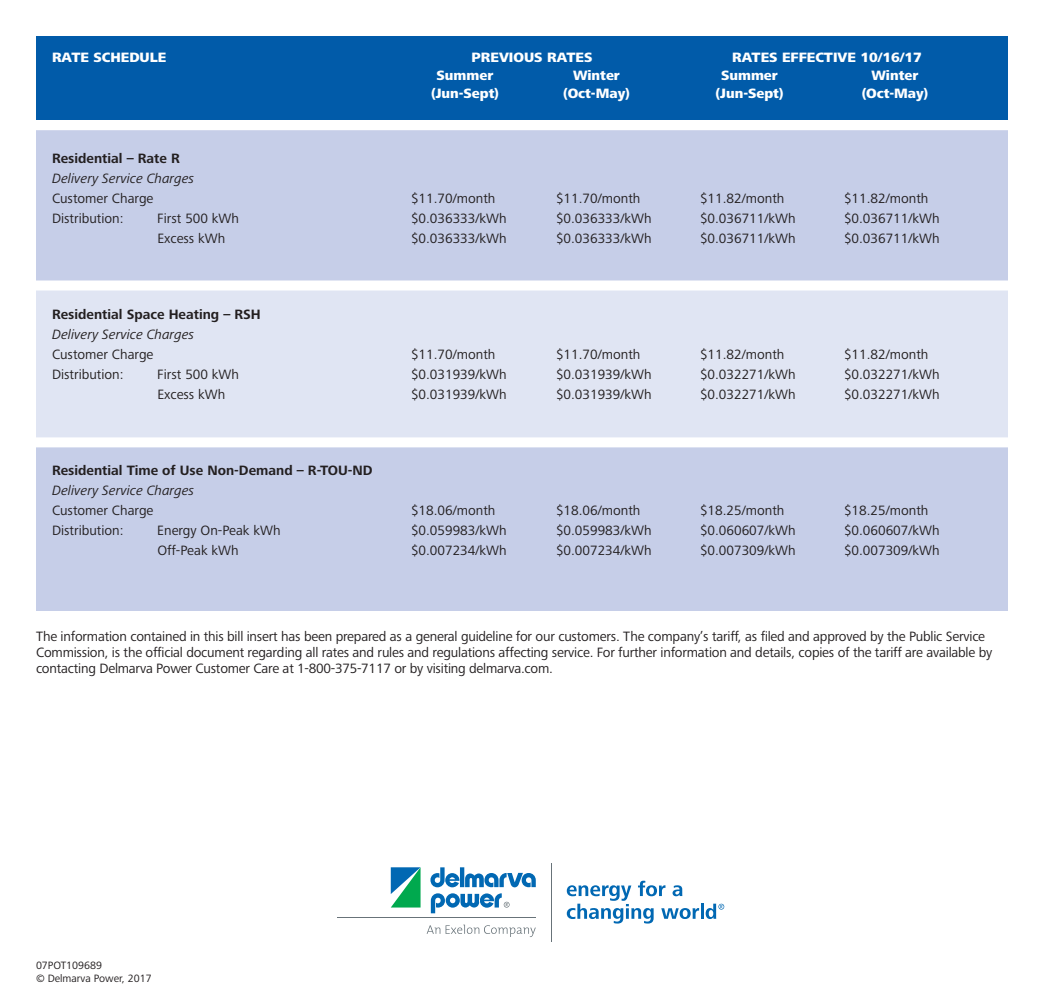
<style>
.page{position:relative;width:1044px;height:1008px;background:#fff}
.page>*{position:absolute;margin:0;border:0;box-sizing:border-box;transform-origin:0 0}
.t1{font:14px/16px "Frutiger Next Pro";color:#231f20}
.t2{font:700 14px/20px "Frutiger Next Pro";color:#231f20}
.t3{font:800 14px "Frutiger Next Pro";color:#fff}
.t4{font:italic 14px/20px "Frutiger Next Pro";color:#231f20}
.t5{font:11px/13.2px "Frutiger Next Pro";color:#231f20}
.s1{font-weight:700;font-style:normal}
.s2{font-style:normal}
.s3{font-weight:400;font-style:italic}
.s4{font-weight:400}
</style>
<div class="page">
<div style="left:36px;top:440px;width:972px;height:170px;background:#c6cee8"></div>
<div style="left:36px;top:290px;width:972px;height:148px;background:#e0e5f3"></div>
<div style="left:36px;top:130px;width:972px;height:155px;background:#c6cee8"></div>
<div style="left:36px;top:36px;width:972px;height:84px;background:#015ba9"></div>
<div style="left:36px;top:280px;width:972px;height:10px;background:#fff"></div>
<div style="left:36px;top:437px;width:972px;height:10px;background:#fff"></div>
<hr style="left:551px;top:863px;width:1px;height:78px;background:#687379">
<svg style="left:567px;top:881px;width:132px;height:43px"></svg>
<hr style="left:701px;top:904px;width:3px;height:15px;background:#0168b3">
<svg style="left:427px;top:925px;width:109px;height:12px"></svg>
<hr style="left:337px;top:917px;width:199px;height:1px;background:#687379">
<svg style="left:430px;top:867px;width:106px;height:46px"></svg>
<svg style="left:391px;top:867px;width:30px;height:41px"></svg>
<svg style="left:706px;top:904px;width:18px;height:15px"></svg>
<p class="t3" style="left:52px;top:53px;width:116px">RATE SCHEDULE</p>
<p class="t3" style="left:472px;top:53px;width:122px">PREVIOUS RATES</p>
<p class="t3" style="left:732px;top:53px;width:191px">RATES EFFECTIVE 10/16/17</p>
<p class="t3" style="left:437px;top:71px;width:58px">Summer</p>
<p class="t3" style="left:573px;top:71px;width:48px">Winter</p>
<p class="t3" style="left:721px;top:71px;width:58px">Summer</p>
<p class="t3" style="left:872px;top:71px;width:48px">Winter</p>
<p class="t3" style="left:431px;top:89px;width:69px">(Jun-Sept)</p>
<p class="t3" style="left:563px;top:89px;width:68px">(Oct-May)</p>
<p class="t3" style="left:716px;top:89px;width:69px">(Jun-Sept)</p>
<p class="t3" style="left:862px;top:89px;width:68px">(Oct-May)</p>
<p class="t4" style="left:52px;top:150px;width:144px"><span class="s1">Residential – Rate R<br></span>Delivery Service Charges<br><span class="s2">Customer Charge</span></p>
<p class="t1" style="left:411px;top:192px;width:86px">$11.70/month</p>
<p class="t1" style="left:556px;top:192px;width:86px">$11.70/month</p>
<p class="t1" style="left:700px;top:192px;width:86px">$11.82/month</p>
<p class="t1" style="left:844px;top:192px;width:86px">$11.82/month</p>
<p class="t1" style="left:52px;top:212px;width:73px">Distribution:</p>
<p class="t1" style="left:157px;top:212px;width:83px">First 500 kWh</p>
<p class="t1" style="left:411px;top:212px;width:97px">$0.036333/kWh</p>
<p class="t1" style="left:556px;top:212px;width:97px">$0.036333/kWh</p>
<p class="t1" style="left:700px;top:212px;width:97px">$0.036711/kWh</p>
<p class="t1" style="left:844px;top:212px;width:97px">$0.036711/kWh</p>
<p class="t1" style="left:157px;top:232px;width:70px">Excess kWh</p>
<p class="t1" style="left:411px;top:232px;width:97px">$0.036333/kWh</p>
<p class="t1" style="left:556px;top:232px;width:97px">$0.036333/kWh</p>
<p class="t1" style="left:700px;top:232px;width:97px">$0.036711/kWh</p>
<p class="t1" style="left:844px;top:232px;width:97px">$0.036711/kWh</p>
<p class="t2" style="left:52px;top:306px;width:210px">Residential Space Heating – RSH<br><span class="s3">Delivery Service Charges<br></span><span class="s4">Customer Charge</span></p>
<p class="t1" style="left:411px;top:348px;width:86px">$11.70/month</p>
<p class="t1" style="left:556px;top:348px;width:86px">$11.70/month</p>
<p class="t1" style="left:700px;top:348px;width:86px">$11.82/month</p>
<p class="t1" style="left:844px;top:348px;width:86px">$11.82/month</p>
<p class="t1" style="left:52px;top:368px;width:73px">Distribution:</p>
<p class="t1" style="left:157px;top:368px;width:83px">First 500 kWh</p>
<p class="t1" style="left:411px;top:368px;width:97px">$0.031939/kWh</p>
<p class="t1" style="left:556px;top:368px;width:97px">$0.031939/kWh</p>
<p class="t1" style="left:700px;top:368px;width:97px">$0.032271/kWh</p>
<p class="t1" style="left:844px;top:368px;width:97px">$0.032271/kWh</p>
<p class="t1" style="left:157px;top:388px;width:70px">Excess kWh</p>
<p class="t1" style="left:411px;top:388px;width:97px">$0.031939/kWh</p>
<p class="t1" style="left:556px;top:388px;width:97px">$0.031939/kWh</p>
<p class="t1" style="left:700px;top:388px;width:97px">$0.032271/kWh</p>
<p class="t1" style="left:844px;top:388px;width:97px">$0.032271/kWh</p>
<p class="t2" style="left:52px;top:462px;width:322px">Residential Time of Use Non-Demand – R-TOU-ND<br><span class="s3">Delivery Service Charges<br></span><span class="s4">Customer Charge</span></p>
<p class="t1" style="left:411px;top:504px;width:86px">$18.06/month</p>
<p class="t1" style="left:556px;top:504px;width:86px">$18.06/month</p>
<p class="t1" style="left:700px;top:504px;width:86px">$18.25/month</p>
<p class="t1" style="left:844px;top:504px;width:86px">$18.25/month</p>
<p class="t1" style="left:52px;top:524px;width:73px">Distribution:</p>
<p class="t1" style="left:157px;top:524px;width:125px">Energy On-Peak kWh</p>
<p class="t1" style="left:411px;top:524px;width:97px">$0.059983/kWh</p>
<p class="t1" style="left:556px;top:524px;width:97px">$0.059983/kWh</p>
<p class="t1" style="left:700px;top:524px;width:97px">$0.060607/kWh</p>
<p class="t1" style="left:844px;top:524px;width:97px">$0.060607/kWh</p>
<p class="t1" style="left:157px;top:544px;width:83px">Off-Peak kWh</p>
<p class="t1" style="left:411px;top:544px;width:97px">$0.007234/kWh</p>
<p class="t1" style="left:556px;top:544px;width:97px">$0.007234/kWh</p>
<p class="t1" style="left:700px;top:544px;width:97px">$0.007309/kWh</p>
<p class="t1" style="left:844px;top:544px;width:97px">$0.007309/kWh</p>
<p class="t1" style="left:36px;top:630px;width:958px">The information contained in this bill insert has been prepared as a general guideline for our customers. The company’s tariff, as filed and approved by the Public Service<br>Commission, is the official document regarding all rates and rules and regulations affecting service. For further information and details, copies of the tariff are available by contacting Delmarva Power Customer Care at 1-800-375-7117 or by visiting delmarva.com.</p>
<p class="t5" style="left:36px;top:959px;width:117px">07POT109689<br>© Delmarva Power, 2017</p>
</div>
